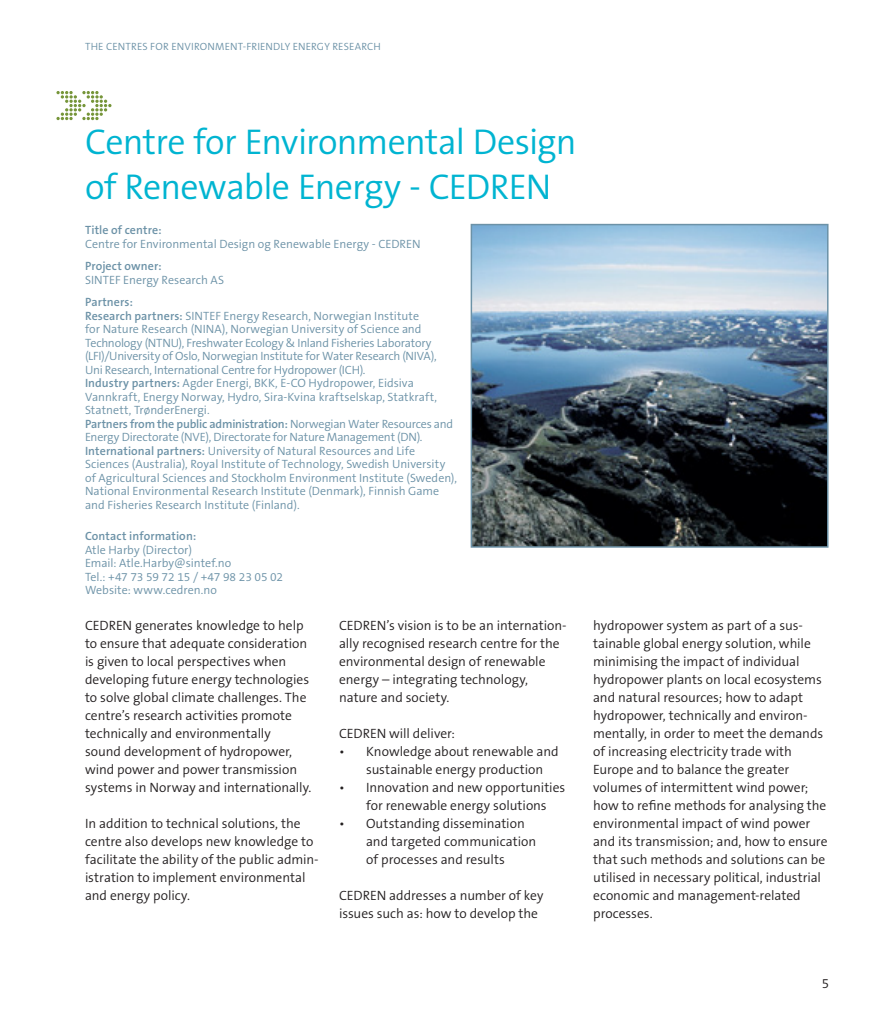
<style>
.page{position:relative;width:893px;height:1021px;background:#fff}
.page>*{position:absolute;margin:0;border:0;box-sizing:border-box;transform-origin:0 0}
.t1{font:300 36px/45px "The Sans B4";letter-spacing:-.02em;color:#00b4d1}
.t2{font:300 13.5px/18px "The Sans B4";letter-spacing:-.005em;color:#231f20}
.t3{font:300 12px/13.5px "The Sans B4";letter-spacing:-.005em;color:#6c92a7}
.t4{font:600 12px "The Sans B6";color:#6c92a7}
.t5{font:300 10.5px "The Sans B4";letter-spacing:.015em;color:#6c92a7}
.s1{font-family:"The Sans B6";font-weight:600}
.s2{font-family:"The Sans B4";font-weight:300}
</style>
<div class="page">
<img style="left:474px;top:227px;width:351px;height:317px">
<div style="left:471px;top:224px;width:357px;height:323px;border:2px solid #6c92a7"></div>
<svg style="left:56px;top:91px;width:56px;height:29px"></svg>
<p class="t5" style="left:85px;top:41px;width:297px">THE CENTRES FOR ENVIRONMENT-FRIENDLY ENERGY RESEARCH</p>
<h1 class="t1" style="left:85px;top:120px;width:493px">Centre for Environmental Design of Renewable Energy - CEDREN</h1>
<p class="t4" style="left:85px;top:224px;width:78px">Title of centre:</p>
<p class="t3" style="left:85px;top:237px;width:337px">Centre for Environmental Design og Renewable Energy - CEDREN</p>
<p class="t4" style="left:85px;top:260px;width:78px">Project owner:</p>
<p class="t3" style="left:85px;top:273px;width:141px">SINTEF Energy Research AS</p>
<p class="t4" style="left:85px;top:296px;width:49px">Partners:</p>
<p class="t3" style="left:85px;top:309px;width:354px"><span class="s1">Research partners:</span> SINTEF Energy Research, Norwegian Institute<br>for Nature Research (NINA), Norwegian University of Science and Technology (NTNU), Freshwater Ecology &amp; Inland Fisheries Laboratory (LFI)/University of Oslo, Norwegian Institute for Water Research (NIVA), Uni Research, International Centre for Hydropower (ICH).<br><span class="s1">Industry partners:</span> Agder Energi, BKK, E-CO Hydropower, Eidsiva Vannkraft, Energy Norway, Hydro, Sira-Kvina kraftselskap, Statkraft, Statnett, TrønderEnergi.</p>
<p class="t4" style="left:85px;top:417px;width:370px">Partners from the public administration: <span class="s2">Norwegian Water Resources and</span></p>
<p class="t3" style="left:85px;top:431px;width:373px">Energy Directorate (NVE), Directorate for Nature Management (DN).<br><span class="s1">International partners:</span> University of Natural Resources and Life Sciences (Australia), Royal Institute of Technology, Swedish University of Agricultural Sciences and Stockholm Environment Institute (Sweden), National Environmental Research Institute (Denmark), Finnish Game and Fisheries Research Institute (Finland).</p>
<p class="t4" style="left:85px;top:530px;width:113px">Contact information:</p>
<p class="t3" style="left:85px;top:543px;width:200px">Atle Harby (Director)<br>Email: Atle.Harby@sintef.no<br>Tel.: +47 73 59 72 15 / +47 98 23 05 02<br>Website: www.cedren.no</p>
<p class="t2" style="left:85px;top:617px;width:228px">CEDREN generates knowledge to help to ensure that adequate consideration is given to local perspectives when developing future energy technologies to solve global climate challenges. The centre’s research activities promote technically and environmentally<br>sound development of hydropower, wind power and power transmission systems in Norway and internationally.</p>
<p class="t2" style="left:85px;top:815px;width:235px">In addition to technical solutions, the centre also develops new knowledge to facilitate the ability of the public admin&shy;istration to implement environmental and energy policy.</p>
<p class="t2" style="left:339px;top:617px;width:229px">CEDREN’s vision is to be an internation&shy;ally recognised research centre for the environmental design of renewable energy – integrating technology, nature and society.</p>
<p class="t2" style="left:339px;top:725px;width:117px">CEDREN will deliver:</p>
<p class="t2" style="left:366px;top:743px;width:194px;text-indent:-27px">• Knowledge about renewable and sustainable energy production</p>
<p class="t2" style="left:366px;top:779px;width:201px;text-indent:-27px">• Innovation and new opportunities for renewable energy solutions</p>
<p class="t2" style="left:366px;top:815px;width:172px;text-indent:-27px">• Outstanding dissemination and targeted communication of processes and results</p>
<p class="t2" style="left:339px;top:887px;width:206px">CEDREN addresses a number of key issues such as: how to develop the</p>
<p class="t2" style="left:593px;top:617px;width:236px">hydropower system as part of a sus&shy;tainable global energy solution, while minimising the impact of individual hydropower plants on local ecosystems and natural resources; how to adapt hydropower, technically and environ&shy;mentally, in order to meet the demands of increasing electricity trade with Europe and to balance the greater volumes of intermittent wind power; how to refine methods for analysing the environmental impact of wind power and its transmission; and, how to ensure that such methods and solutions can be utilised in necessary political, industrial economic and management-related processes.</p>
<p class="t2" style="left:822px;top:975px;width:9px">5</p>
</div>
